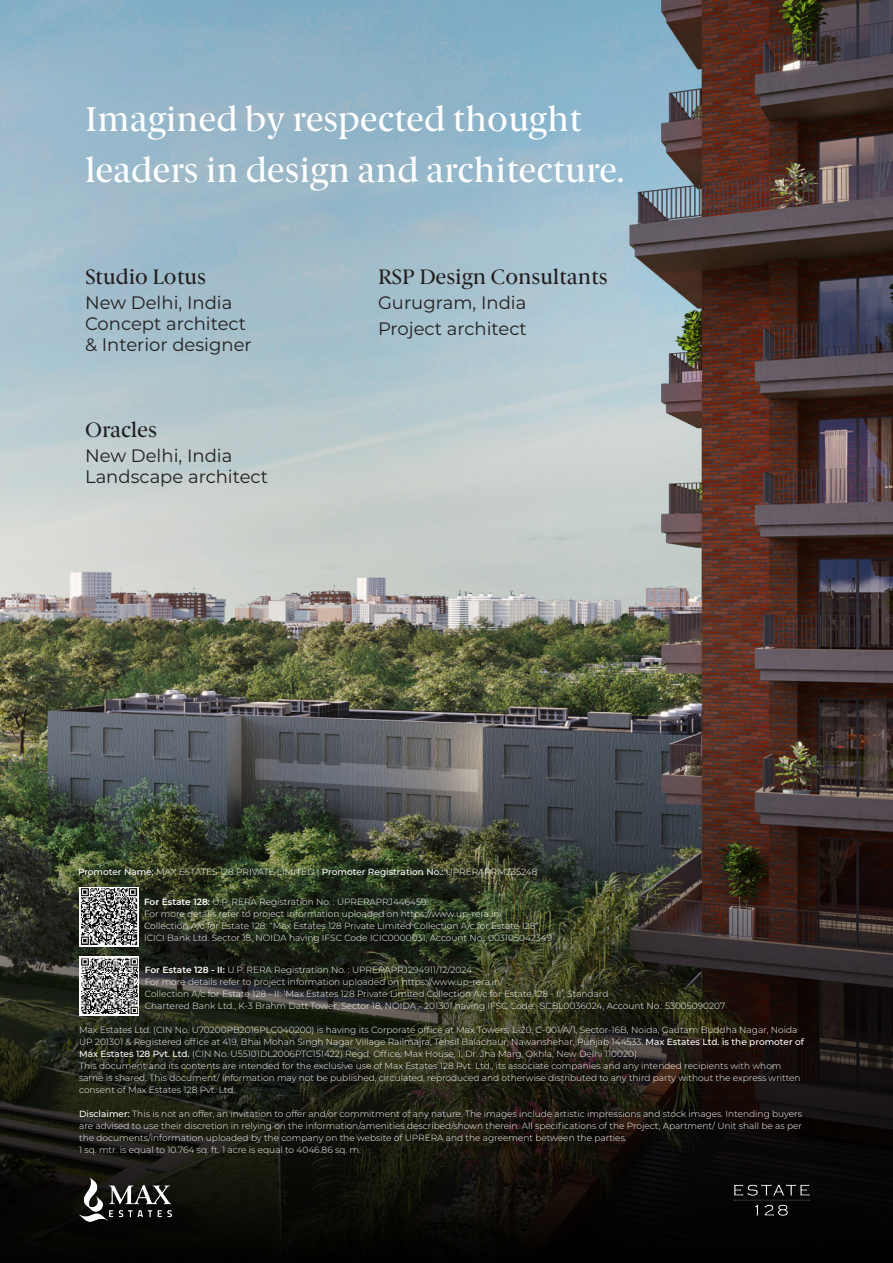
<style>
.page{position:relative;width:893px;height:1263px;background:#fff}
.page>*{position:absolute;margin:0;border:0;box-sizing:border-box;transform-origin:0 0}
.Headers{font:34.5px/51px "Berlingske Serif";color:#fff}
.body_text{font:21px "Berlingske Serif";color:#231f20}
.Caption_title{font:21px "Berlingske Serif";color:#231f20}
.body_text-2{font:18px "Montserrat";color:#231f20}
.t1{font:300 9px/12px "Montserrat";color:#fff}
.s1{font-weight:500}
.s2{font-weight:600}
</style>
<div class="page">
<img style="left:0;top:0;width:893px;height:729px">
<img style="left:0;top:729px;width:893px;height:534px">
<img style="left:74px;top:1171px;width:115px;height:69px">
<img style="left:731px;top:1182px;width:79px;height:34px">
<svg style="left:79px;top:887px;width:60px;height:59px"></svg>
<img style="left:81px;top:888px;width:56px;height:57px">
<svg style="left:79px;top:955px;width:60px;height:60px"></svg>
<img style="left:81px;top:957px;width:56px;height:56px">
<p class="Headers" style="left:85px;top:94px;width:541px">Imagined by respected thought leaders in design and architecture.</p>
<p class="Caption_title" style="left:85px;top:265px;width:123px">Studio Lotus</p>
<p class="body_text-2" style="left:85px;top:290px;width:149px">New Delhi, India</p>
<p class="body_text-2" style="left:85px;top:311px;width:163px">Concept architect</p>
<p class="body_text-2" style="left:85px;top:332px;width:168px">&amp; Interior designer</p>
<p class="Caption_title" style="left:85px;top:418px;width:73px">Oracles</p>
<p class="body_text-2" style="left:85px;top:443px;width:149px">New Delhi, India</p>
<p class="body_text-2" style="left:85px;top:464px;width:185px">Landscape architect</p>
<p class="body_text" style="left:378px;top:265px;width:231px">RSP Design Consultants</p>
<p class="body_text-2" style="left:378px;top:290px;width:150px">Gurugram, India</p>
<p class="body_text-2" style="left:378px;top:316px;width:150px">Project architect</p>
<p class="t1" style="left:78px;top:865px;width:461px"><span class="s1">Promoter Name:</span> MAX ESTATES 128 PRIVATE LIMITED | <span class="s1">Promoter Registration No.:</span> UPRERAPRM235248</p>
<p class="t1" style="left:144px;top:895px;width:286px"><span class="s2">For Estate 128:</span> U.P. RERA Registration No. : UPRERAPRJ446459.</p>
<p class="t1" style="left:144px;top:907px;width:360px">For more details refer to project information uploaded on https://www.up-rera.in/</p>
<p class="t1" style="left:144px;top:919px;width:398px">Collection A/c for Estate 128: “Max Estates 128 Private Limited Collection A/c for Estate 128”,</p>
<p class="t1" style="left:144px;top:931px;width:410px">ICICI Bank Ltd. Sector 18, NOIDA having IFSC Code ICIC0000031, Account No.: 003105042349</p>
<p class="t1" style="left:145px;top:963px;width:329px"><span class="s2">For Estate 128 - II:</span> U.P. RERA Registration No. : UPRERAPRJ294911/12/2024</p>
<p class="t1" style="left:145px;top:975px;width:360px">For more details refer to project information uploaded on https://www.up-rera.in/</p>
<p class="t1" style="left:145px;top:987px;width:465px">Collection A/c for Estate 128 - II: ‘Max Estates 128 Private Limited Collection A/c for Estate 128 - II’, Standard</p>
<p class="t1" style="left:145px;top:999px;width:582px">Chartered Bank Ltd., K-3 Brahm Datt Tower, Sector 18, NOIDA - 201301 having IFSC Code: SCBL0036024, Account No.: 53005090207</p>
<p class="t1" style="left:79px;top:1024px;width:726px">Max Estates Ltd. (CIN No. U70200PB2016PLC040200) is having its Corporate office at Max Towers, L-20, C-001/A/1, Sector-16B, Noida, Gautam Buddha Nagar, Noida<br>UP 201301 &amp; Registered office at 419, Bhai Mohan Singh Nagar Village Railmajra, Tehsil Balachaur, Nawanshehar, Punjab 144533. <span class="s1">Max Estates Ltd. is the promoter of<br>Max Estates 128 Pvt. Ltd.</span> (CIN No. U55101DL2006PTC151422) Regd. Office: Max House, 1, Dr. Jha Marg, Okhla, New Delhi 110020).</p>
<p class="t1" style="left:79px;top:1060px;width:723px">This document and its contents are intended for the exclusive use of Max Estates 128 Pvt. Ltd., its associate companies and any intended recipients with whom same is shared. This document/ information may not be published, circulated, reproduced and otherwise distributed to any third party without the express written consent of Max Estates 128 Pvt. Ltd.</p>
<p class="t1" style="left:79px;top:1108px;width:724px;text-align:justify"><span class="s1">Disclaimer:</span> This is not an offer, an invitation to offer and/or commitment of any nature. The images include artistic impressions and stock images. Intending buyers are advised to use their discretion in relying on the information/amenities described/shown therein. All specifications of the Project, Apartment/ Unit shall be as per the documents/information uploaded by the company on the website of UPRERA and the agreement between the parties.</p>
<p class="t1" style="left:79px;top:1144px;width:283px">1 sq. mtr. is equal to 10.764 sq. ft. 1 acre is equal to 4046.86 sq. m.</p>
</div>
